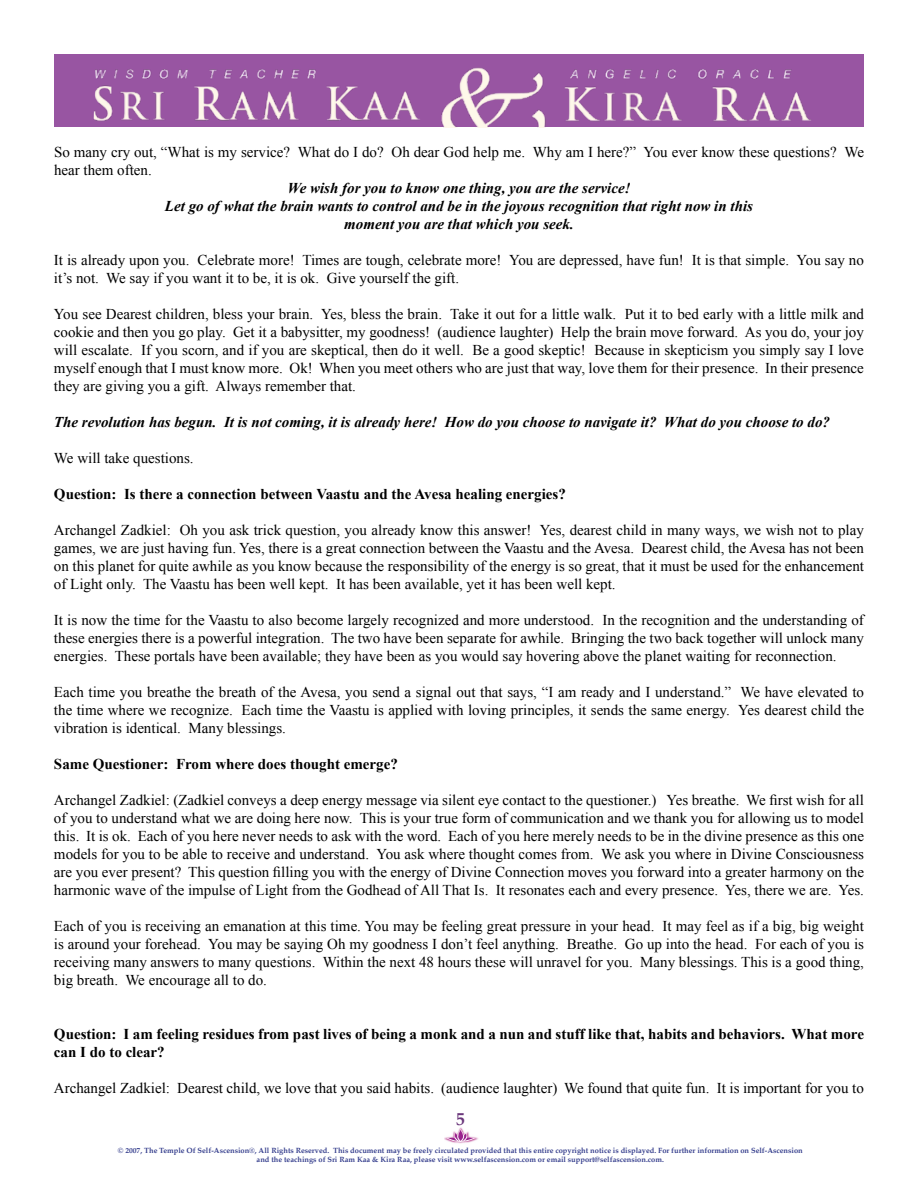
<style>
.page{position:relative;width:918px;height:1188px;background:#fff}
.page>*{position:absolute;margin:0;border:0;box-sizing:border-box;transform-origin:0 0}
.t1{font:15px/18px "Times New Roman";color:#000;text-align:justify}
.t2{font:italic 700 15px/18px "Times New Roman";color:#000;text-align:center}
.t3{font:700 15px/18px "Times New Roman";color:#000}
.t4{font:700 7.5px/9px "Palatino";color:#37408e;text-align:center}
</style>
<div class="page">
<div style="left:54px;top:54px;width:810px;height:10px;background:#9855a2"></div>
<img style="left:54px;top:64px;width:810px;height:63px">
<img style="left:445px;top:1137px;width:34px;height:7px">
<svg style="left:446px;top:1127px;width:30px;height:15px"></svg>
<p class="t1" style="left:54px;top:145px;width:812px">So many cry out, “What is my service? What do I do? Oh dear God help me. Why am I here?” You ever know these questions? We hear them often.</p>
<p class="t2" style="left:165px;top:179px;width:590px">We wish for you to know one thing, you are the service!<br>Let go of what the brain wants to control and be in the joyous recognition that right now in this moment you are that which you seek.</p>
<p class="t1" style="left:54px;top:253px;width:811px">It is already upon you. Celebrate more! Times are tough, celebrate more! You are depressed, have fun! It is that simple. You say no it’s not. We say if you want it to be, it is ok. Give yourself the gift.</p>
<p class="t1" style="left:54px;top:307px;width:812px">You see Dearest children, bless your brain. Yes, bless the brain. Take it out for a little walk. Put it to bed early with a little milk and cookie and then you go play. Get it a babysitter, my goodness! (audience laughter) Help the brain move forward. As you do, your joy will escalate. If you scorn, and if you are skeptical, then do it well. Be a good skeptic! Because in skepticism you simply say I love myself enough that I must know more. Ok! When you meet others who are just that way, love them for their presence. In their presence they are giving you a gift. Always remember that.</p>
<p class="t2" style="left:54px;top:413px;width:778px">The revolution has begun. It is not coming, it is already here! How do you choose to navigate it? What do you choose to do?</p>
<p class="t1" style="left:54px;top:451px;width:141px">We will take questions.</p>
<p class="t3" style="left:54px;top:487px;width:513px">Question: Is there a connection between Vaastu and the Avesa healing energies?</p>
<p class="t1" style="left:54px;top:523px;width:812px">Archangel Zadkiel: Oh you ask trick question, you already know this answer! Yes, dearest child in many ways, we wish not to play games, we are just having fun. Yes, there is a great connection between the Vaastu and the Avesa. Dearest child, the Avesa has not been on this planet for quite awhile as you know because the responsibility of the energy is so great, that it must be used for the enhancement of Light only. The Vaastu has been well kept. It has been available, yet it has been well kept.</p>
<p class="t1" style="left:54px;top:611px;width:812px">It is now the time for the Vaastu to also become largely recognized and more understood. In the recognition and the understanding of these energies there is a powerful integration. The two have been separate for awhile. Bringing the two back together will unlock many energies. These portals have been available; they have been as you would say hovering above the planet waiting for reconnection.</p>
<p class="t1" style="left:54px;top:685px;width:812px">Each time you breathe the breath of the Avesa, you send a signal out that says, “I am ready and I understand.” We have elevated to the time where we recognize. Each time the Vaastu is applied with loving principles, it sends the same energy. Yes dearest child the vibration is identical. Many blessings.</p>
<p class="t3" style="left:54px;top:757px;width:345px">Same Questioner: From where does thought emerge?</p>
<p class="t1" style="left:54px;top:791px;width:812px">Archangel Zadkiel: (Zadkiel conveys a deep energy message via silent eye contact to the questioner.) Yes breathe. We first wish for all of you to understand what we are doing here now. This is your true form of communication and we thank you for allowing us to model this. It is ok. Each of you here never needs to ask with the word. Each of you here merely needs to be in the divine presence as this one models for you to be able to receive and understand. You ask where thought comes from. We ask you where in Divine Consciousness are you ever present? This question filling you with the energy of Divine Connection moves you forward into a greater harmony on the harmonic wave of the impulse of Light from the Godhead of All That Is. It resonates each and every presence. Yes, there we are. Yes.</p>
<p class="t1" style="left:54px;top:919px;width:812px">Each of you is receiving an emanation at this time. You may be feeling great pressure in your head. It may feel as if a big, big weight is around your forehead. You may be saying Oh my goodness I don’t feel anything. Breathe. Go up into the head. For each of you is receiving many answers to many questions. Within the next 48 hours these will unravel for you. Many blessings. This is a good thing, big breath. We encourage all to do.</p>
<p class="t3" style="left:54px;top:1027px;width:812px">Question: I am feeling residues from past lives of being a monk and a nun and stuff like that, habits and behaviors. What more can I do to clear?</p>
<p class="t1" style="left:54px;top:1081px;width:811px">Archangel Zadkiel: Dearest child, we love that you said habits. (audience laughter) We found that quite fun. It is important for you to</p>
<p class="t4" style="left:118px;top:1147px;width:686px">© 2007, The Temple Of Self-Ascension®, All Rights Reserved. This document may be freely circulated provided that this entire copyright notice is displayed. For further information on Self-Ascension and the teachings of Sri Ram Kaa &amp; Kira Raa, please visit www.selfascension.com or email support@selfascension.com.</p>
</div>
